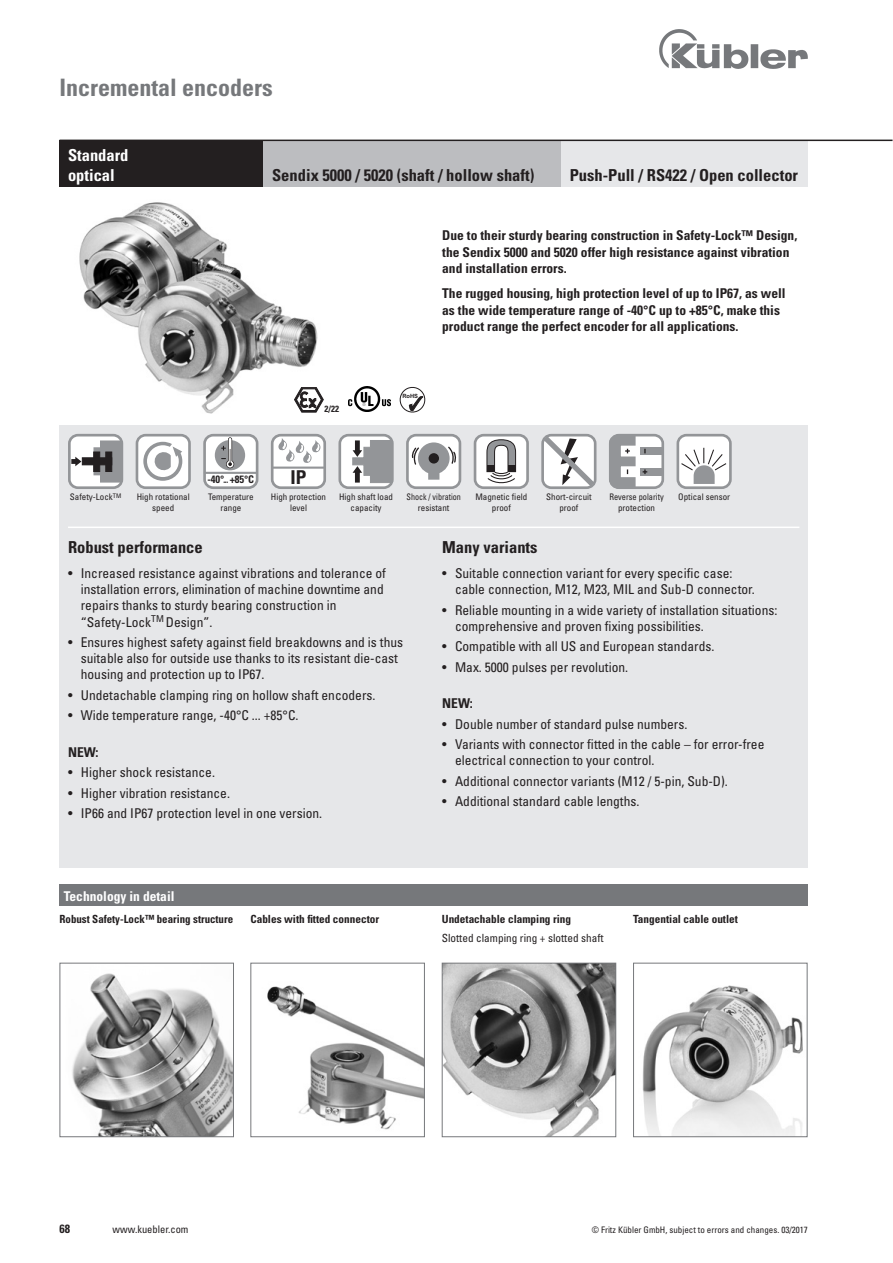
<style>
.page{position:relative;width:893px;height:1263px;background:#fff}
.page>*{position:absolute;margin:0;border:0;box-sizing:border-box;transform-origin:0 0}
.t1{font:700 condensed 24px "Univers";color:#76787b}
.t2{font:700 condensed 19.05px "Univers LT Std";color:#231f20}
.Bestellschlüssel{font:700 condensed 16.5px "Univers";color:#231f20}
.Head_weiß{font:700 condensed 16.5px "Univers";color:#fff}
.Bestellschlüssel-2{font:condensed 13.5px/16.2px "Univers";color:#231f20}
._9_Text_fett{font:700 condensed 13.5px/16.5px "Univers";color:#231f20}
.Bestellschlüssel-3{font:700 condensed 13.5px "Univers";color:#fff}
.Bestellschlüssel-4{font:700 condensed 13.5px "Univers";color:#231f20}
.t3{font:700 condensed 12px "Univers";color:#231f20}
.Bestellschlüssel-5{font:700 condensed 11.25px "Univers";color:#231f20}
.Bestellschlüssel-6{font:condensed 11.25px "Univers";color:#231f20}
.t4{font:700 condensed 10.65px "Univers LT Std";color:#231f20}
.t5{font:condensed 10.5px "Univers";color:#231f20}
.t6{font:condensed 9px/10.5px "Univers";color:#231f20;text-align:center}
.t7{font:condensed 9px "Univers";color:#231f20;scale:.9 1}
.t8{font:condensed 9px "Univers";color:#231f20;scale:.93 1}
.t9{font:700 condensed 9px "Univers";color:#231f20}
.t10{font:700 5.85px "Arial";color:#231f20}
</style>
<div class="page">
<img style="left:659px;top:30px;width:149px;height:38px">
<div style="left:60px;top:425px;width:748px;height:442px;background:#e6e7e9"></div>
<img style="left:79px;top:202px;width:245px;height:212px">
<div style="left:678px;top:435px;width:52px;height:53px;background:#fff;border-radius:9px"></div>
<div style="left:676px;top:434px;width:56px;height:55px;border:3px solid #939598;border-radius:9px"></div>
<svg style="left:680px;top:447px;width:47px;height:37px"></svg>
<div style="left:610px;top:435px;width:53px;height:53px;background:#fff;border-radius:9px"></div>
<div style="left:609px;top:434px;width:55px;height:55px;border:3px solid #939598;border-radius:9px"></div>
<div style="left:640px;top:468px;width:21px;height:7px;background:#939598"></div>
<div style="left:640px;top:447px;width:21px;height:8px;background:#939598"></div>
<svg style="left:643px;top:469px;width:4px;height:5px"></svg>
<svg style="left:609px;top:434px;width:28px;height:55px"></svg>
<svg style="left:541px;top:434px;width:55px;height:55px;background:#d1d1d2"></svg>
<div style="left:475px;top:435px;width:53px;height:53px;background:#fff;border-radius:9px"></div>
<div style="left:474px;top:434px;width:55px;height:55px;border:3px solid #939598;border-radius:9px"></div>
<svg style="left:486px;top:439px;width:30px;height:45px"></svg>
<div style="left:407px;top:435px;width:53px;height:53px;background:#fff;border-radius:9px"></div>
<div style="left:406px;top:434px;width:55px;height:55px;border:3px solid #939598;border-radius:9px"></div>
<svg style="left:412px;top:442px;width:44px;height:38px"></svg>
<div style="left:340px;top:435px;width:52px;height:53px;background:#fff;border-radius:9px"></div>
<div style="left:338px;top:434px;width:56px;height:55px;border:3px solid #939598;border-radius:9px"></div>
<svg style="left:352px;top:440px;width:40px;height:43px"></svg>
<div style="left:272px;top:435px;width:53px;height:53px;background:#fff;border-radius:9px"></div>
<div style="left:271px;top:434px;width:55px;height:55px;border:3px solid #939598;border-radius:9px"></div>
<hr style="left:272px;top:467px;width:52px;height:2px;background:#939598">
<svg style="left:278px;top:438px;width:43px;height:25px"></svg>
<div style="left:205px;top:435px;width:52px;height:53px;background:#fff;border-radius:9px"></div>
<div style="left:203px;top:434px;width:55px;height:55px;border:3px solid #939598;border-radius:9px"></div>
<hr style="left:204px;top:472px;width:52px;height:2px;background:#939598">
<div style="left:215px;top:440px;width:30px;height:30px;background:#939598;border-radius:50%"></div>
<svg style="left:222px;top:437px;width:12px;height:31px"></svg>
<div style="left:137px;top:435px;width:52px;height:53px;background:#fff;border-radius:9px"></div>
<div style="left:136px;top:434px;width:55px;height:55px;border:3px solid #939598;border-radius:9px"></div>
<svg style="left:143px;top:442px;width:39px;height:39px"></svg>
<div style="left:69px;top:435px;width:53px;height:53px;background:#fff;border-radius:9px"></div>
<div style="left:68px;top:434px;width:55px;height:55px;border:3px solid #939598;border-radius:9px"></div>
<svg style="left:71px;top:440px;width:50px;height:43px"></svg>
<svg style="left:294px;top:387px;width:29px;height:25px"></svg>
<svg style="left:400px;top:387px;width:25px;height:25px"></svg>
<img style="left:348px;top:386px;width:42px;height:26px">
<img style="left:642px;top:985px;width:161px;height:150px">
<div style="left:633px;top:963px;width:174px;height:174px;border:1px solid #76787b"></div>
<img style="left:444px;top:965px;width:170px;height:170px">
<div style="left:442px;top:963px;width:174px;height:174px;border:1px solid #76787b"></div>
<img style="left:267px;top:985px;width:156px;height:145px">
<div style="left:250px;top:963px;width:175px;height:174px;border:1px solid #76787b"></div>
<img style="left:72px;top:973px;width:160px;height:162px">
<div style="left:60px;top:963px;width:174px;height:174px;border:1px solid #76787b"></div>
<div style="left:561px;top:140px;width:247px;height:47px;background:#e6e7e9"></div>
<div style="left:60px;top:140px;width:204px;height:47px;background:#231f20"></div>
<div style="left:264px;top:140px;width:297px;height:47px;background:#bcbdc0"></div>
<hr style="left:68px;top:526px;width:731px;height:2px;background:#fff">
<div style="left:60px;top:884px;width:748px;height:22px;background:#76787b"></div>
<hr style="left:60px;top:140px;width:832px;height:1px;background:#231f20">
<p class="t1" style="left:60px;top:72px;width:215px">Incremental encoders</p>
<p class="Head_weiß" style="left:68px;top:145px;width:62px">Standard</p>
<p class="Head_weiß" style="left:68px;top:165px;width:48px">optical</p>
<p class="Bestellschlüssel" style="left:272px;top:165px;width:264px">Sendix 5000 / 5020 (shaft / hollow shaft)</p>
<p class="Bestellschlüssel" style="left:570px;top:165px;width:230px">Push-Pull / RS422 / Open collector</p>
<p class="_9_Text_fett" style="left:442px;top:227px;width:357px">Due to their sturdy bearing construction in Safety-Lock™ Design, the Sendix 5000 and 5020 offer high resistance against vibration and installation errors.</p>
<p class="_9_Text_fett" style="left:442px;top:285px;width:345px">The rugged housing, high protection level of up to IP67, as well as the wide temperature range of -40°C up to +85°C, make this product range the perfect encoder for all applications.</p>
<p class="t9" style="left:325px;top:404px;width:16px">2/22</p>
<p class="t10" style="left:402px;top:392px;width:17px">RoHS</p>
<p class="t6" style="left:70px;top:492px;width:53px">Safety-Lock<sup>TM</sup></p>
<p class="t6" style="left:137px;top:492px;width:54px">High rotational</p>
<p class="t6" style="left:152px;top:502px;width:23px">speed</p>
<p class="t4" style="left:207px;top:473px;width:48px">-40°... +85°C</p>
<p class="t2" style="left:291px;top:466px;width:17px">IP</p>
<p class="t6" style="left:208px;top:492px;width:47px">Temperature</p>
<p class="t6" style="left:220px;top:502px;width:22px">range</p>
<p class="t6" style="left:271px;top:492px;width:57px">High protection level</p>
<p class="t6" style="left:339px;top:492px;width:55px">High shaft load</p>
<p class="t6" style="left:351px;top:502px;width:32px">capacity</p>
<p class="t7" style="left:406px;top:492px;width:62px">Shock / vibration</p>
<p class="t6" style="left:418px;top:502px;width:33px">resistant</p>
<p class="t6" style="left:475px;top:492px;width:53px">Magnetic field</p>
<p class="t6" style="left:492px;top:502px;width:20px">proof</p>
<p class="t6" style="left:546px;top:492px;width:47px">Short-circuit</p>
<p class="t6" style="left:559px;top:502px;width:20px">proof</p>
<p class="t8" style="left:609px;top:492px;width:60px">Reverse polarity</p>
<p class="t6" style="left:618px;top:502px;width:38px">protection</p>
<p class="t6" style="left:678px;top:492px;width:53px">Optical sensor</p>
<p class="Bestellschlüssel" style="left:68px;top:537px;width:136px">Robust performance</p>
<p class="Bestellschlüssel-2" style="left:81px;top:565px;width:307px;text-indent:-13px">• Increased resistance against vibrations and tolerance of installation errors, elimination of machine downtime and repairs thanks to sturdy bearing construction in “Safety-Lock<sup>TM</sup> Design”.</p>
<p class="Bestellschlüssel-2" style="left:81px;top:634px;width:324px;text-indent:-13px">• Ensures highest safety against field breakdowns and is thus suitable also for outside use thanks to its resistant die-cast housing and protection up to IP67.</p>
<p class="Bestellschlüssel-2" style="left:68px;top:687px;width:309px">• Undetachable clamping ring on hollow shaft encoders.</p>
<p class="Bestellschlüssel-2" style="left:68px;top:707px;width:232px">• Wide temperature range, -40°C ... +85°C.</p>
<p class="Bestellschlüssel-4" style="left:68px;top:744px;width:32px">NEW:</p>
<p class="Bestellschlüssel-2" style="left:68px;top:764px;width:148px">• Higher shock resistance.</p>
<p class="Bestellschlüssel-2" style="left:68px;top:785px;width:163px">• Higher vibration resistance.</p>
<p class="Bestellschlüssel-2" style="left:68px;top:805px;width:256px">• IP66 and IP67 protection level in one version.</p>
<p class="Bestellschlüssel-3" style="left:64px;top:887px;width:112px">Technology in detail</p>
<p class="Bestellschlüssel" style="left:442px;top:537px;width:97px">Many variants</p>
<p class="Bestellschlüssel-2" style="left:455px;top:565px;width:301px;text-indent:-13px">• Suitable connection variant for every specific case: cable connection, M12, M23, MIL and Sub-D connector.</p>
<p class="Bestellschlüssel-2" style="left:455px;top:601px;width:324px;text-indent:-13px">• Reliable mounting in a wide variety of installation situations: comprehensive and proven fixing possibilities.</p>
<p class="Bestellschlüssel-2" style="left:442px;top:638px;width:274px">• Compatible with all US and European standards.</p>
<p class="Bestellschlüssel-2" style="left:442px;top:658px;width:187px">• Max. 5000 pulses per revolution.</p>
<p class="Bestellschlüssel-4" style="left:442px;top:695px;width:32px">NEW:</p>
<p class="Bestellschlüssel-2" style="left:442px;top:716px;width:247px">• Double number of standard pulse numbers.</p>
<p class="Bestellschlüssel-2" style="left:455px;top:736px;width:311px;text-indent:-13px">• Variants with connector fitted in the cable – for error-free electrical connection to your control.</p>
<p class="Bestellschlüssel-2" style="left:442px;top:773px;width:287px">• Additional connector variants (M12 / 5-pin, Sub-D).</p>
<p class="Bestellschlüssel-2" style="left:442px;top:793px;width:199px">• Additional standard cable lengths.</p>
<p class="Bestellschlüssel-5" style="left:60px;top:912px;width:175px">Robust Safety-Lock™ bearing structure</p>
<p class="Bestellschlüssel-5" style="left:250px;top:912px;width:130px">Cables with fitted connector</p>
<p class="Bestellschlüssel-5" style="left:633px;top:912px;width:106px">Tangential cable outlet</p>
<p class="Bestellschlüssel-5" style="left:442px;top:912px;width:131px">Undetachable clamping ring</p>
<p class="Bestellschlüssel-6" style="left:442px;top:930px;width:163px">Slotted clamping ring + slotted shaft</p>
<p class="t3" style="left:60px;top:1221px;width:12px">68</p>
<p class="t5" style="left:113px;top:1223px;width:77px">www.kuebler.com</p>
<p class="t6" style="left:592px;top:1224px;width:218px">© Fritz Kübler GmbH, subject to errors and changes. 03/2017</p>
</div>
